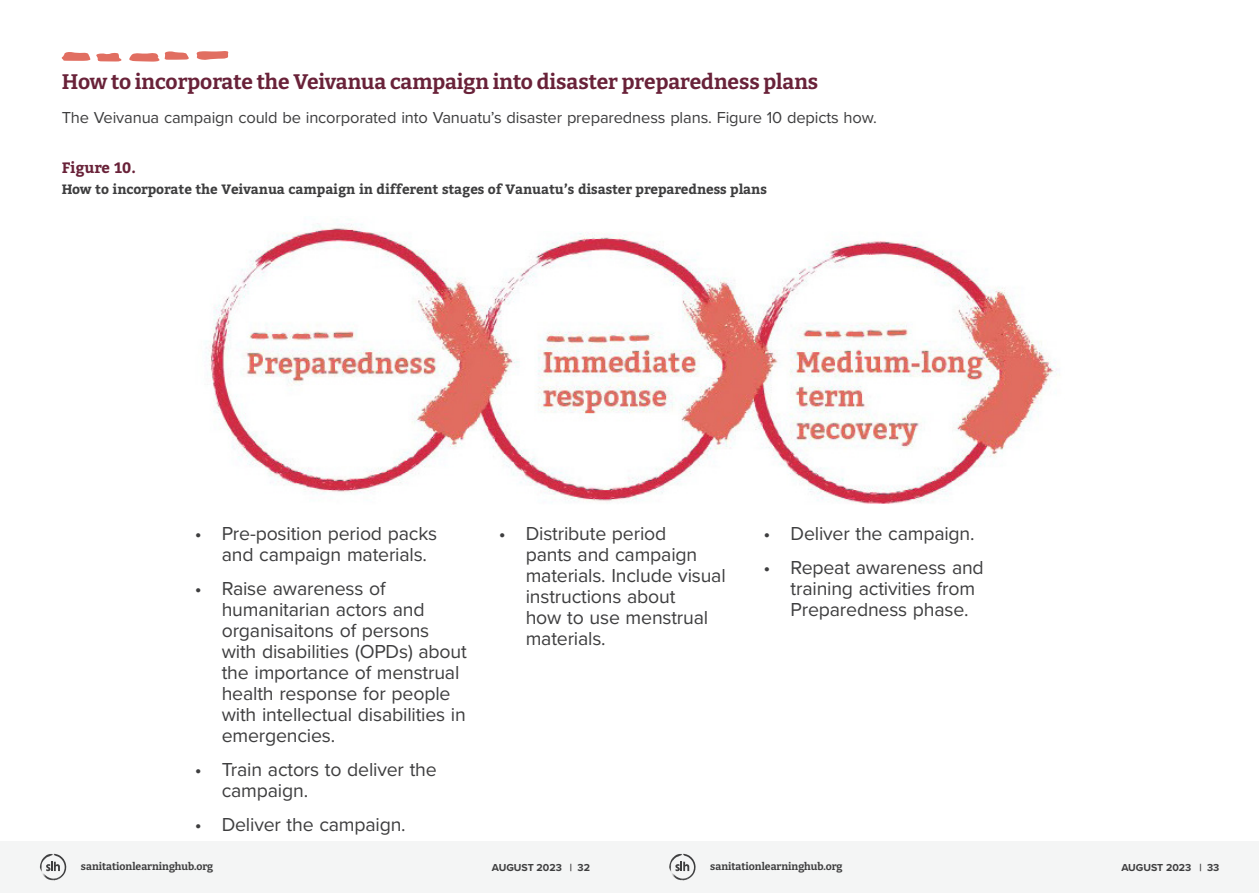
<style>
.page{position:relative;width:1259px;height:893px;background:#fff}
.page>*{position:absolute;margin:0;border:0;box-sizing:border-box;transform-origin:0 0}
.Title_-_H1{font:100 21px "Bitter";color:#692239}
.t1{font:19.5px/21px "Proxima Nova";letter-spacing:-.01em;color:#3e3e3f}
.Body{font:16.5px "Proxima Nova";letter-spacing:-.01em;color:#3e3e3f}
.Figure{font:700 15px "Bitter";letter-spacing:-.01em;color:#692239}
.Figure-2{font:700 13.5px "Bitter";letter-spacing:-.01em;color:#3e3e3f}
.t2{font:100 10.5px "Bitter";color:#3e3e3f}
.t3{font:700 10.5px "Proxima Nova";color:#3e3e3f}
</style>
<div class="page">
<img style="left:205px;top:223px;width:852px;height:281px">
<svg style="left:62px;top:51px;width:166px;height:11px"></svg>
<div style="left:629px;top:841px;width:630px;height:52px;background:#f4f5f5"></div>
<div style="left:0;top:841px;width:629px;height:52px;background:#f4f5f5"></div>
<svg style="left:669px;top:854px;width:26px;height:26px"></svg>
<svg style="left:40px;top:854px;width:26px;height:26px"></svg>
<p class="Title_-_H1" style="left:62px;top:69px;width:758px">How to incorporate the Veivanua campaign into disaster preparedness plans</p>
<p class="Body" style="left:62px;top:105px;width:816px">The Veivanua campaign could be incorporated into Vanuatu’s disaster preparedness plans. Figure 10 depicts how.</p>
<p class="Figure" style="left:62px;top:158px;width:76px">Figure 10.</p>
<p class="Figure-2" style="left:62px;top:181px;width:707px">How to incorporate the Veivanua campaign in different stages of Vanuatu’s disaster preparedness plans</p>
<p class="t1" style="left:222px;top:522px;width:217px;text-indent:-27px">• Pre-position period packs and campaign materials.</p>
<p class="t1" style="left:222px;top:577px;width:247px;text-indent:-27px">• Raise awareness of humanitarian actors and organisaitons of persons with disabilities (OPDs) about the importance of menstrual health response for people with intellectual disabilities in emergencies.</p>
<p class="t1" style="left:222px;top:758px;width:217px;text-indent:-27px">• Train actors to deliver the campaign.</p>
<p class="t1" style="left:195px;top:813px;width:213px">• Deliver the campaign.</p>
<p class="t1" style="left:526px;top:522px;width:201px;text-indent:-27px">• Distribute period<br>pants and campaign materials. Include visual instructions about<br>how to use menstrual materials.</p>
<p class="t1" style="left:763px;top:522px;width:213px">• Deliver the campaign.</p>
<p class="t1" style="left:790px;top:556px;width:195px;text-indent:-27px">• Repeat awareness and training activities from<br>Preparedness phase.</p>
<p class="t2" style="left:81px;top:859px;width:134px">sanitationlearninghub.org</p>
<p class="t3" style="left:492px;top:860px;width:100px">AUGUST 2023 | 32</p>
<p class="t2" style="left:710px;top:859px;width:134px">sanitationlearninghub.org</p>
<p class="t3" style="left:1121px;top:860px;width:100px">AUGUST 2023 | 33</p>
</div>
